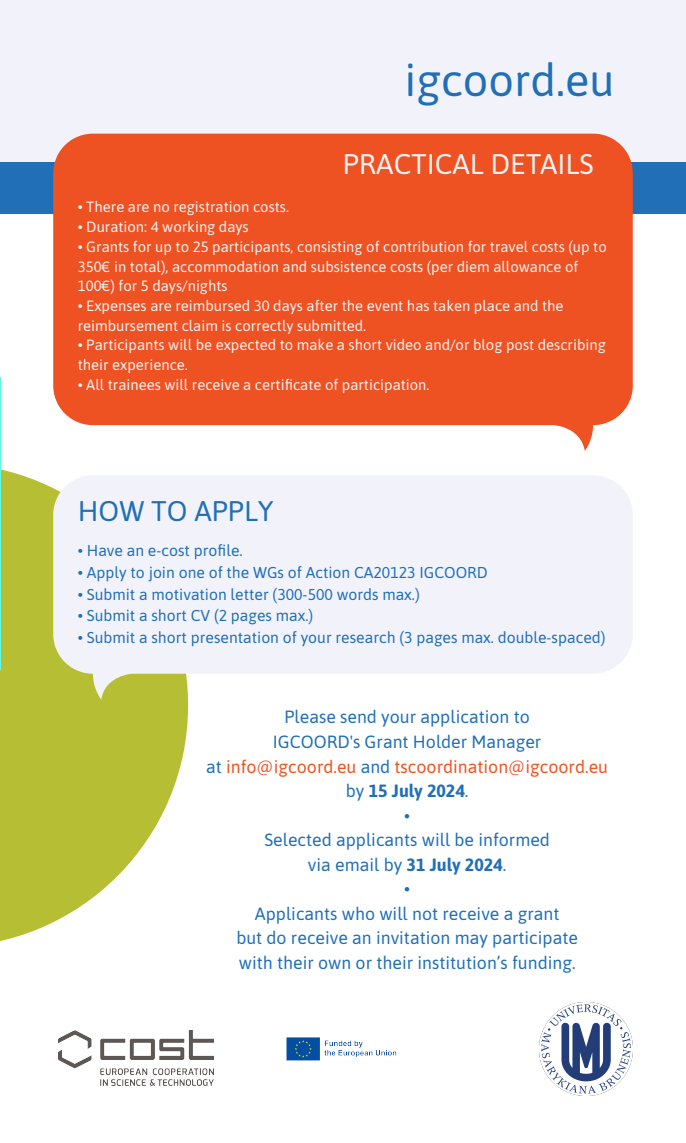
<style>
.page{position:relative;width:686px;height:1143px;background:#fff}
.page>*{position:absolute;margin:0;border:0;box-sizing:border-box;transform-origin:0 0}
.t1{font:45.2px "Asap";color:#216fb7}
.t2{font:28.4px "Asap";color:#f2f2f2}
.t3{font:28.4px "Asap";color:#216fb7}
.t4{font:17.6px/24.4px "Asap";color:#216fb7;text-align:center}
.t5{font:15.6px "Asap";color:#216fb7}
.t6{font:14.8px/19.6px "Asap";color:#f2f2f2}
.s1{color:#ef5222}
.s2{font-weight:700}
</style>
<div class="page">
<svg style="left:0;top:469px;width:188px;height:473px;fill:#b6bf33"></svg>
<div style="left:0;top:0;width:685px;height:213px;background:#216fb7"></div>
<div style="left:0;top:0;width:685px;height:161px;background:#f2f3fa"></div>
<svg style="left:53px;top:475px;width:579px;height:224px;fill:#f2f3fa"></svg>
<svg style="left:53px;top:134px;width:579px;height:317px;background:#f06135"></svg>
<hr style="left:0;top:377px;width:1px;height:292px;background:#60f7e3">
<img style="left:286px;top:1037px;width:111px;height:24px">
<img style="left:58px;top:1030px;width:155px;height:55px">
<img style="left:539px;top:1002px;width:93px;height:93px">
<h1 class="t1" style="left:404px;top:48px;width:211px">igcoord.eu</h1>
<h2 class="t2" style="left:343px;top:144px;width:252px">PRACTICAL DETAILS</h2>
<p class="t6" style="left:78px;top:197px;width:213px">• There are no registration costs.</p>
<p class="t6" style="left:78px;top:216px;width:172px">• Duration: 4 working days</p>
<p class="t6" style="left:78px;top:236px;width:530px">• Grants for up to 25 participants, consisting of contribution for travel costs (up to<br>350€ in total), accommodation and subsistence costs (per diem allowance of<br>100€) for 5 days/nights</p>
<p class="t6" style="left:78px;top:295px;width:487px">• Expenses are reimbursed 30 days after the event has taken place and the reimbursement claim is correctly submitted.</p>
<p class="t6" style="left:78px;top:334px;width:529px">• Participants will be expected to make a short video and/or blog post describing their experience.</p>
<p class="t6" style="left:78px;top:374px;width:353px">• All trainees will receive a certificate of participation.</p>
<h2 class="t3" style="left:78px;top:491px;width:197px">HOW TO APPLY</h2>
<p class="t5" style="left:78px;top:539px;width:166px">• Have an e-cost profile.</p>
<p class="t5" style="left:78px;top:561px;width:411px">• Apply to join one of the WGs of Action CA20123 IGCOORD</p>
<p class="t5" style="left:78px;top:583px;width:343px">• Submit a motivation letter (300-500 words max.)</p>
<p class="t5" style="left:78px;top:605px;width:237px">• Submit a short CV (2 pages max.)</p>
<p class="t5" style="left:78px;top:626px;width:529px">• Submit a short presentation of your research (3 pages max. double-spaced)</p>
<p class="t4" style="left:206px;top:704px;width:403px">Please send your application to<br>IGCOORD's Grant Holder Manager<br>at <span class="s1">info@igcoord.eu</span> and <span class="s1">tscoordination@igcoord.eu </span>by <span class="s2">15 July 2024</span>.<br>•<br>Selected applicants will be informed<br>via email by <span class="s2">31 July 2024</span>.<br>•<br>Applicants who will not receive a grant<br>but do receive an invitation may participate<br>with their own or their institution’s funding.</p>
</div>
